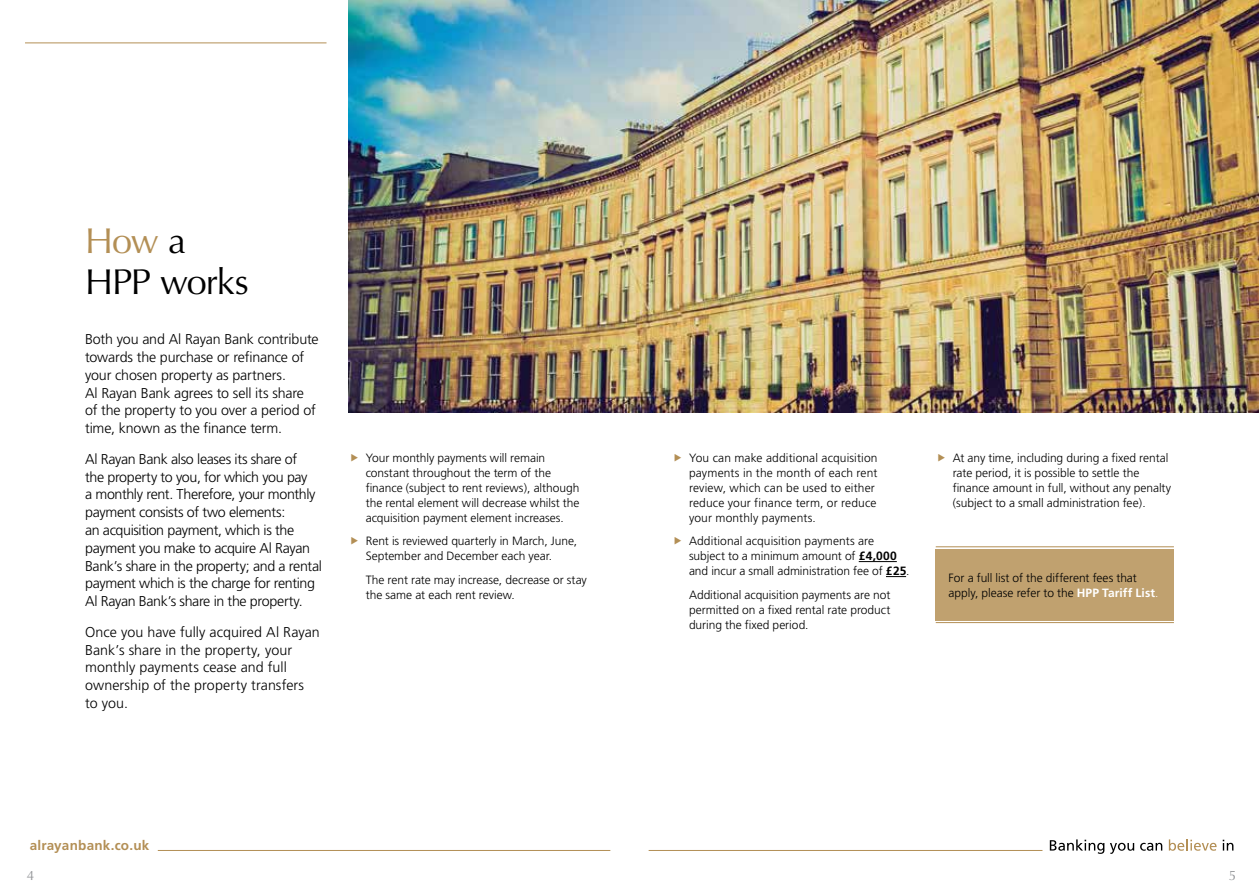
<style>
.page{position:relative;width:1259px;height:893px;background:#fff}
.page>*{position:absolute;margin:0;border:0;box-sizing:border-box;transform-origin:0 0}
.t1{font:36px/41.4px "Optima";letter-spacing:-.03em;color:#000}
.t2{font:300 14.25px/17.9px "Frutiger";letter-spacing:-.015em;color:#000}
.t3{font:300 14.25px/17.9px "Frutiger";letter-spacing:.005em;color:#000}
.t4{font:700 13.5px "Frutiger";letter-spacing:.015em;color:#b38f55}
.t5{font:13.5px "Optima";color:#939598}
.t6{font:300 12px/15px "Frutiger";color:#000}
.s1{color:#b38f55}
.s2{font-weight:700}
.s3{font-weight:700;color:#fff}
.s4{color:#fff}
</style>
<div class="page">
<svg style="left:1049px;top:839px;width:55px;height:15px"></svg>
<svg style="left:1110px;top:843px;width:24px;height:11px"></svg>
<svg style="left:1140px;top:843px;width:22px;height:8px"></svg>
<svg style="left:1168px;top:839px;width:48px;height:12px"></svg>
<svg style="left:1222px;top:840px;width:11px;height:10px"></svg>
<hr style="left:648px;top:850px;width:394px;height:1px;background:#b38f55">
<hr style="left:158px;top:850px;width:452px;height:1px;background:#b38f55">
<hr style="left:858px;top:561px;width:39px;height:1px;background:#000">
<svg style="left:886px;top:576px;width:20px;height:1px"></svg>
<img style="left:349px;top:0;width:910px;height:412px">
<hr style="left:25px;top:43px;width:301px;height:1px;background:#b38f55">
<div style="left:935px;top:549px;width:239px;height:71px;background:#c0a16f"></div>
<hr style="left:935px;top:546px;width:239px;height:1px;background:#b38f55">
<hr style="left:935px;top:622px;width:239px;height:1px;background:#b38f55">
<h1 class="t1" style="left:85px;top:220px;width:165px"><span class="s1">How</span> a<br>HPP works</h1>
<p class="t2" style="left:85px;top:330px;width:235px">Both you and Al Rayan Bank contribute towards the purchase or refinance of your chosen property as partners.<br>Al Rayan Bank agrees to sell its share of the property to you over a period of time, known as the finance term.</p>
<p class="t2" style="left:85px;top:450px;width:238px">Al Rayan Bank also leases its share of<br>the property to you, for which you pay<br>a monthly rent. Therefore, your monthly payment consists of two elements:<br>an acquisition payment, which is the payment you make to acquire Al Rayan Bank’s share in the property; and a rental payment which is the charge for renting Al Rayan Bank’s share in the property.</p>
<p class="t3" style="left:85px;top:623px;width:236px">Once you have fully acquired Al Rayan<br>Bank’s share in the property, your monthly payments cease and full ownership of the property transfers to you.</p>
<p class="t6" style="left:366px;top:450px;width:215px">Your monthly payments will remain constant throughout the term of the finance (subject to rent reviews), although the rental element will decrease whilst the acquisition payment element increases.</p>
<p class="t6" style="left:366px;top:534px;width:213px">Rent is reviewed quarterly in March, June,<br>September and December each year.</p>
<p class="t6" style="left:366px;top:572px;width:223px">The rent rate may increase, decrease or stay the same at each rent review.</p>
<p class="t4" style="left:30px;top:838px;width:121px">alrayanbank.co.uk</p>
<p class="t6" style="left:689px;top:450px;width:190px">You can make additional acquisition payments in the month of each rent review, which can be used to either reduce your finance term, or reduce your monthly payments.</p>
<p class="t6" style="left:689px;top:534px;width:222px">Additional acquisition payments are subject to a minimum amount of <span class="s2">£4,000 </span>and incur a small administration fee of <span class="s2">£25</span>.</p>
<p class="t6" style="left:689px;top:587px;width:203px;text-align:justify">Additional acquisition payments are not permitted on a fixed rental rate product during the fixed period.</p>
<p class="t6" style="left:952px;top:450px;width:220px">At any time, including during a fixed rental rate period, it is possible to settle the finance amount in full, without any penalty (subject to a small administration fee).</p>
<p class="t6" style="left:948px;top:570px;width:211px">For a full list of the different fees that apply, please refer to the <span class="s3">HPP Tariff List</span><span class="s4">.</span></p>
<p class="t5" style="left:27px;top:867px;width:9px">4</p>
<p class="t5" style="left:1228px;top:867px;width:9px">5</p>
</div>
